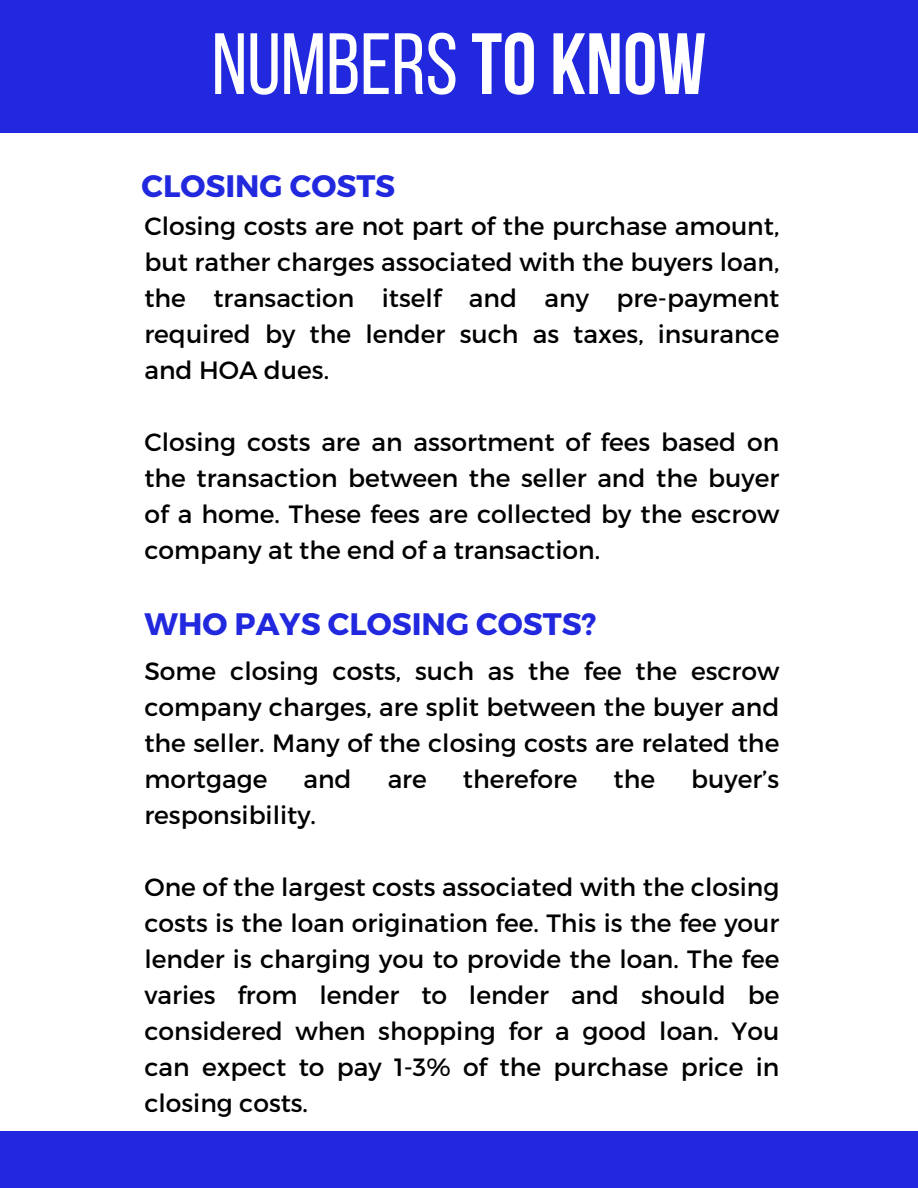
<style>
.page{position:relative;width:918px;height:1188px;background:#fff}
.page>*{position:absolute;margin:0;border:0;box-sizing:border-box;transform-origin:0 0}
.t1{font:86.7px "Bebas Neue";color:#fff}
.t2{font:700 31.05px "Montserrat";color:#2128de}
.t3{font:25.05px/36px "Montserrat";color:#000;text-align:justify}
.s1{font-weight:700}
</style>
<div class="page">
<div style="left:0;top:0;width:918px;height:132px;background:#2128de"></div>
<div style="left:0;top:1131px;width:918px;height:57px;background:#2128de"></div>
<h1 class="t1" style="left:212px;top:29px;width:496px">NUMBERS <span class="s1">TO KNOW</span></h1>
<p class="t2" style="left:142px;top:166px;width:255px">CLOSING COSTS</p>
<h2 class="t3" style="left:144px;top:207px;width:636px">Closing costs are not part of the purchase amount, but rather charges associated with the buyers loan, the transaction itself and any pre-payment required by the lender such as taxes, insurance and HOA dues.</h2>
<p class="t3" style="left:144px;top:423px;width:636px">Closing costs are an assortment of fees based on the transaction between the seller and the buyer of a home. These fees are collected by the escrow company at the end of a transaction.</p>
<h2 class="t2" style="left:144px;top:604px;width:453px">WHO PAYS CLOSING COSTS?</h2>
<p class="t3" style="left:144px;top:652px;width:636px">Some closing costs, such as the fee the escrow company charges, are split between the buyer and the seller. Many of the closing costs are related the mortgage</p>
<p class="t3" style="left:303px;top:760px;width:50px">and</p>
<p class="t3" style="left:388px;top:760px;width:41px">are</p>
<p class="t3" style="left:463px;top:760px;width:116px">therefore</p>
<p class="t3" style="left:614px;top:760px;width:43px">the</p>
<p class="t3" style="left:691px;top:760px;width:90px">buyer’s</p>
<p class="t3" style="left:144px;top:796px;width:173px">responsibility.</p>
<p class="t3" style="left:144px;top:867px;width:636px">One of the largest costs associated with the closing costs is the loan origination fee. This is the fee your lender is charging you to provide the loan. The fee varies from lender to lender and should be considered when shopping for a good loan. You can expect to pay 1-3% of the purchase price in closing costs.</p>
</div>
